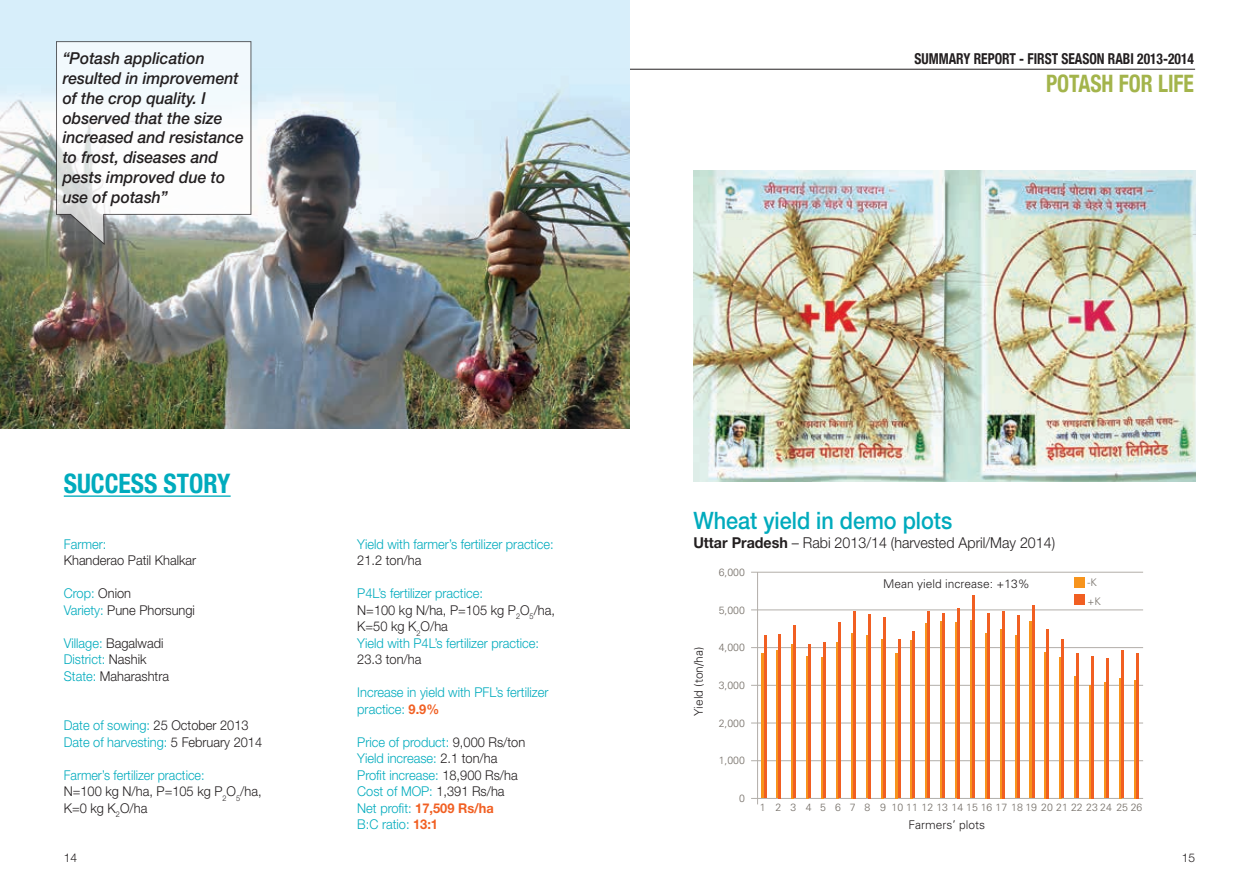
<style>
.page{position:relative;width:1259px;height:893px;background:#fff}
.page>*{position:absolute;margin:0;border:0;box-sizing:border-box;transform-origin:0 0}
.t1{font:700 condensed 27px "Helvetica Neue";color:#00abbd;scale:.95 1}
.t2{font:500 24px "Helvetica Neue";color:#00abbd;scale:.9 1}
.t3{font:700 condensed 24px "Helvetica Neue";color:#a3b44b;scale:.9 1}
.t4{font:italic 500 16.5px/19.8px "Helvetica Neue";color:#231f20;scale:.95 1}
.t5{font:700 condensed 15.75px/13px "Helvetica Neue";color:#231f20}
.t6{font:300 15px "Helvetica Neue";color:#231f20;scale:.95 1}
.t7{font:700 condensed 15px "Helvetica Neue";color:#231f20;scale:.9 1}
.t8{font:300 13.5px/16.5px "Helvetica Neue";color:#00abbd;scale:.95 1}
.t9{font:300 13.5px/16.5px "Helvetica Neue";color:#231f20;scale:.95 1}
.t10{font:300 12px "Univers";color:#231f20}
.t11{font:300 12px "Helvetica Neue";color:#231f20}
.t12{font:300 10.5px/18.9px "Univers";color:#756f68}
.s1{color:#00abbd}
.s2{color:#231f20}
.s3{font-weight:700;color:#f15f22}
.s4{font-weight:700}
</style>
<div class="page">
<hr style="left:0;top:69px;width:1195px;height:1px;background:#231f20">
<img style="left:0;top:0;width:629px;height:428px">
<hr style="left:64px;top:495px;width:167px;height:2px;background:#00abbd">
<hr style="left:751px;top:798px;width:392px;height:1px;background:#b2aea9">
<hr style="left:751px;top:760px;width:392px;height:1px;background:#b2aea9">
<hr style="left:751px;top:723px;width:392px;height:1px;background:#b2aea9">
<hr style="left:751px;top:685px;width:392px;height:1px;background:#b2aea9">
<hr style="left:751px;top:647px;width:392px;height:1px;background:#b2aea9">
<hr style="left:751px;top:610px;width:392px;height:1px;background:#b2aea9">
<hr style="left:751px;top:572px;width:392px;height:1px;background:#b2aea9">
<div style="left:1073px;top:577px;width:11px;height:10px;background:#f7941d"></div>
<div style="left:1073px;top:595px;width:11px;height:10px;background:#f15f22"></div>
<hr style="left:762px;top:654px;width:2px;height:144px;background:#f7941d">
<hr style="left:764px;top:635px;width:2px;height:163px;background:#f15f22">
<hr style="left:776px;top:650px;width:3px;height:148px;background:#f7941d">
<hr style="left:779px;top:634px;width:2px;height:164px;background:#f15f22">
<hr style="left:791px;top:644px;width:2px;height:154px;background:#f7941d">
<hr style="left:794px;top:626px;width:2px;height:172px;background:#f15f22">
<hr style="left:806px;top:656px;width:2px;height:142px;background:#f7941d">
<hr style="left:808px;top:645px;width:3px;height:153px;background:#f15f22">
<hr style="left:821px;top:657px;width:2px;height:141px;background:#f7941d">
<hr style="left:823px;top:642px;width:2px;height:156px;background:#f15f22">
<hr style="left:836px;top:642px;width:2px;height:156px;background:#f7941d">
<hr style="left:838px;top:623px;width:2px;height:175px;background:#f15f22">
<hr style="left:851px;top:633px;width:2px;height:165px;background:#f7941d">
<hr style="left:853px;top:611px;width:2px;height:187px;background:#f15f22">
<hr style="left:866px;top:636px;width:2px;height:162px;background:#f7941d">
<hr style="left:868px;top:614px;width:2px;height:184px;background:#f15f22">
<hr style="left:881px;top:639px;width:2px;height:159px;background:#f7941d">
<hr style="left:883px;top:617px;width:2px;height:181px;background:#f15f22">
<hr style="left:896px;top:653px;width:2px;height:145px;background:#f7941d">
<hr style="left:898px;top:640px;width:2px;height:158px;background:#f15f22">
<hr style="left:910px;top:640px;width:3px;height:158px;background:#f7941d">
<hr style="left:913px;top:632px;width:2px;height:166px;background:#f15f22">
<hr style="left:925px;top:623px;width:2px;height:175px;background:#f7941d">
<hr style="left:927px;top:612px;width:3px;height:186px;background:#f15f22">
<hr style="left:940px;top:622px;width:2px;height:176px;background:#f7941d">
<hr style="left:942px;top:614px;width:2px;height:184px;background:#f15f22">
<hr style="left:955px;top:623px;width:2px;height:175px;background:#f7941d">
<hr style="left:957px;top:608px;width:2px;height:190px;background:#f15f22">
<hr style="left:970px;top:621px;width:2px;height:177px;background:#f7941d">
<hr style="left:972px;top:595px;width:2px;height:203px;background:#f15f22">
<hr style="left:985px;top:633px;width:2px;height:165px;background:#f7941d">
<hr style="left:987px;top:613px;width:2px;height:185px;background:#f15f22">
<hr style="left:1000px;top:629px;width:2px;height:169px;background:#f7941d">
<hr style="left:1002px;top:611px;width:2px;height:187px;background:#f15f22">
<hr style="left:1015px;top:635px;width:2px;height:163px;background:#f7941d">
<hr style="left:1017px;top:615px;width:2px;height:183px;background:#f15f22">
<hr style="left:1029px;top:621px;width:3px;height:177px;background:#f7941d">
<hr style="left:1032px;top:605px;width:2px;height:193px;background:#f15f22">
<hr style="left:1044px;top:652px;width:2px;height:146px;background:#f7941d">
<hr style="left:1046px;top:629px;width:3px;height:169px;background:#f15f22">
<hr style="left:1059px;top:657px;width:2px;height:141px;background:#f7941d">
<hr style="left:1061px;top:640px;width:2px;height:158px;background:#f15f22">
<hr style="left:1074px;top:676px;width:2px;height:122px;background:#f7941d">
<hr style="left:1076px;top:653px;width:2px;height:145px;background:#f15f22">
<hr style="left:1089px;top:685px;width:2px;height:113px;background:#f7941d">
<hr style="left:1091px;top:656px;width:2px;height:142px;background:#f15f22">
<hr style="left:1104px;top:682px;width:2px;height:116px;background:#f7941d">
<hr style="left:1106px;top:658px;width:2px;height:140px;background:#f15f22">
<hr style="left:1119px;top:678px;width:2px;height:120px;background:#f7941d">
<hr style="left:1121px;top:650px;width:2px;height:148px;background:#f15f22">
<hr style="left:1134px;top:680px;width:2px;height:118px;background:#f7941d">
<hr style="left:1136px;top:653px;width:2px;height:145px;background:#f15f22">
<hr style="left:757px;top:572px;width:1px;height:232px;background:#b2aea9">
<img style="left:693px;top:170px;width:502px;height:312px">
<svg style="left:56px;top:41px;width:196px;height:205px"></svg>
<p class="t4" style="left:63px;top:48px;width:192px">“Potash application resulted in improvement of the crop quality. I observed that the size increased and resistance to frost, diseases and pests improved due to use of potash”</p>
<p class="t5" style="left:63px;top:96px;width:44px">Potash for<br>Life</p>
<h1 class="t1" style="left:64px;top:467px;width:177px">SUCCESS STORY</h1>
<p class="t8" style="left:64px;top:535px;width:46px">Farmer:</p>
<p class="t9" style="left:64px;top:552px;width:141px">Khanderao Patil Khalkar</p>
<p class="t9" style="left:64px;top:585px;width:140px"><span class="s1">Crop:</span> Onion<br><span class="s1">Variety:</span> Pune Phorsungi</p>
<p class="t9" style="left:64px;top:634px;width:112px"><span class="s1">Village:</span> Bagalwadi<br><span class="s1">District:</span> Nashik<br><span class="s1">State:</span> Maharashtra</p>
<p class="t8" style="left:64px;top:717px;width:210px">Date of sowing: <span class="s2">25 October 2013<br></span>Date of harvesting: <span class="s2">5 February 2014</span></p>
<p class="t9" style="left:64px;top:766px;width:210px"><span class="s1">Farmer’s fertilizer practice:<br></span>N=100 kg N/ha, P=105 kg P<sub>2</sub>O<sub>5</sub>/ha,<br>K=0 kg K<sub>2</sub>O/ha</p>
<p class="t8" style="left:357px;top:535px;width:208px">Yield with farmer’s fertilizer practice:</p>
<p class="t9" style="left:357px;top:552px;width:69px">21.2 ton/ha</p>
<p class="t8" style="left:357px;top:585px;width:210px">P4L’s fertilizer practice:<br><span class="s2">N=100 kg N/ha, P=105 kg P</span><sub>2</sub><span class="s2">O</span><sub>5</sub><span class="s2">/ha,<br>K=50 kg K</span><sub>2</sub><span class="s2">O/ha<br></span>Yield with P4L’s fertilizer practice:</p>
<p class="t9" style="left:357px;top:651px;width:69px">23.3 ton/ha</p>
<p class="t8" style="left:357px;top:684px;width:203px">Increase in yield with PFL’s fertilizer practice: <span class="s3">9.9%</span></p>
<p class="t8" style="left:357px;top:733px;width:178px">Price of product: <span class="s2">9,000 Rs/ton<br></span>Yield increase: <span class="s2">2.1 ton/ha<br></span>Profit increase: <span class="s2">18,900 Rs/ha<br></span>Cost of MOP: <span class="s2">1,391 Rs/ha<br></span>Net profit: <span class="s3">17,509 Rs/ha<br></span>B:C ratio: <span class="s3">13:1</span></p>
<p class="t7" style="left:914px;top:46px;width:312px">SUMMARY REPORT - FIRST SEASON RABI 2013-2014</p>
<h2 class="t3" style="left:1046px;top:64px;width:166px">POTASH FOR LIFE</h2>
<h2 class="t2" style="left:693px;top:506px;width:289px">Wheat yield in demo plots</h2>
<p class="t6" style="left:693px;top:534px;width:382px"><span class="s4">Uttar Pradesh</span> – Rabi 2013/14 (harvested April/May 2014)</p>
<p class="t10" style="left:883px;top:576px;width:148px">Mean yield increase: +13%</p>
<p class="t12" style="left:718px;top:563px;width:28px">6,000</p>
<p class="t12" style="left:718px;top:600px;width:28px">5,000</p>
<p class="t12" style="left:718px;top:638px;width:28px">4,000</p>
<p class="t12" style="left:718px;top:675px;width:28px">3,000</p>
<p class="t12" style="left:718px;top:713px;width:28px">2,000</p>
<p class="t12" style="left:718px;top:751px;width:28px">1,000</p>
<p class="t12" style="left:739px;top:788px;width:7px">0</p>
<p class="t10" style="left:691px;top:715px;width:70px;rotate:-90deg">Yield (ton/ha)</p>
<p class="t12" style="left:1087px;top:573px;width:15px">-K +K</p>
<p class="t12" style="left:760px;top:798px;width:384px">1 2 3 4 5 6 7 8 9 1011121314151617 1819 2021222324 2526</p>
<p class="t10" style="left:908px;top:818px;width:78px">Farmers’ plots</p>
<p class="t11" style="left:64px;top:850px;width:15px">14</p>
<p class="t11" style="left:1181px;top:850px;width:15px">15</p>
</div>
